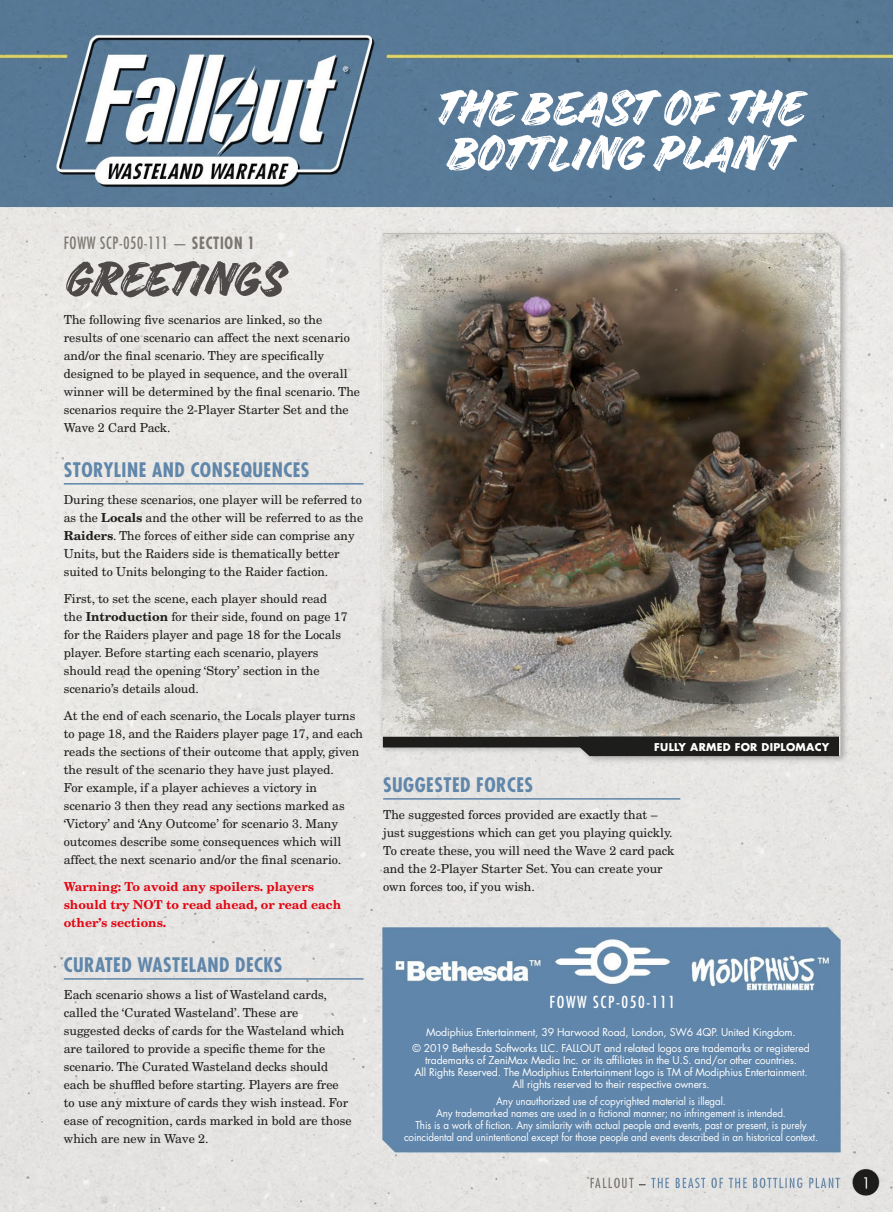
<style>
.page{position:relative;width:893px;height:1212px;background:#fff}
.page>*{position:absolute;margin:0;border:0;box-sizing:border-box;transform-origin:0 0}
.t1{font:57px/45px "Handelson Two";letter-spacing:.005em;color:#fff}
.t2{font:57px "Handelson Two";letter-spacing:-.005em;color:#4d4a49}
.t3{font:700 condensed 19.5px "Futura Std";letter-spacing:.025em;color:#6086aa}
.t4{font:condensed 16.5px "Futura Std";letter-spacing:.05em;color:#7c7772;scale:.9 1}
.t5{font:condensed 16.2px "Futura Std";letter-spacing:.1em;color:#fff}
.t6{font:12.3px/18px "New Century Schlbk LT Std";color:#1d1d1b}
.t7{font:700 12.3px/18px "New Century Schlbk LT Std";color:#e30613}
.t8{font:10.5px/12px "Futura Std";letter-spacing:-.015em;color:#fff;text-align:center}
.t9{font:10.5px/12px "Futura Std";letter-spacing:-.015em;color:#fff;text-align:center;scale:.93 1}
.t10{font:700 10.5px "Futura Std";letter-spacing:.025em;color:#fff}
.s1{font-weight:700}
</style>
<div class="page">
<img style="left:0;top:0;width:893px;height:1212px">
<hr style="left:64px;top:483px;width:300px;height:2px;background:#6086aa">
<hr style="left:64px;top:978px;width:300px;height:2px;background:#6086aa">
<div style="left:579px;top:736px;width:260px;height:20px;background:#1d1d1b"></div>
<hr style="left:383px;top:798px;width:297px;height:1px;background:#6086aa">
<h1 class="t1" style="left:432px;top:86px;width:371px">THE BEAST OF THE<br>BOTTLING PLANT</h1>
<h3 class="t4" style="left:64px;top:233px;width:214px">FOWW SCP-050-111 — <span class="s1">SECTION 1</span></h3>
<h1 class="t2" style="left:64px;top:247px;width:222px">GREETINGS</h1>
<p class="t6" style="left:64px;top:311px;width:298px">The following five scenarios are linked, so the results of one scenario can affect the next scenario and/or the final scenario. They are specifically designed to be played in sequence, and the overall winner will be determined by the final scenario. The scenarios require the 2-Player Starter Set and the Wave 2 Card Pack.</p>
<h2 class="t3" style="left:64px;top:458px;width:247px">STORYLINE AND CONSEQUENCES</h2>
<p class="t6" style="left:64px;top:491px;width:301px">During these scenarios, one player will be referred to as the <span class="s1">Locals</span> and the other will be referred to as the <span class="s1">Raiders</span>. The forces of either side can comprise any Units, but the Raiders side is thematically better suited to Units belonging to the Raider faction.</p>
<p class="t6" style="left:64px;top:590px;width:285px">First, to set the scene, each player should read the <span class="s1">Introduction</span> for their side, found on page 17 for the Raiders player and page 18 for the Locals player. Before starting each scenario, players should read the opening ‘Story’ section in the scenario’s details aloud.</p>
<p class="t6" style="left:64px;top:707px;width:301px">At the end of each scenario, the Locals player turns to page 18, and the Raiders player page 17, and each reads the sections of their outcome that apply, given the result of the scenario they have just played.<br>For example, if a player achieves a victory in scenario 3 then they read any sections marked as ‘Victory’ and ‘Any Outcome’ for scenario 3. Many outcomes describe some consequences which will affect the next scenario and/or the final scenario.</p>
<p class="t7" style="left:64px;top:878px;width:279px">Warning: To avoid any spoilers. players should try NOT to read ahead, or read each other’s sections.</p>
<h2 class="t3" style="left:64px;top:953px;width:220px">CURATED WASTELAND DECKS</h2>
<p class="t6" style="left:64px;top:986px;width:289px">Each scenario shows a list of Wasteland cards, called the ‘Curated Wasteland’. These are suggested decks of cards for the Wasteland which are tailored to provide a specific theme for the scenario. The Curated Wasteland decks should each be shuffled before starting. Players are free to use any mixture of cards they wish instead. For ease of recognition, cards marked in bold are those which are new in Wave 2.</p>
<h3 class="t5" style="left:550px;top:992px;width:127px">FOWW SCP-050-111</h3>
<p class="t10" style="left:654px;top:740px;width:177px">FULLY ARMED FOR DIPLOMACY</p>
<h2 class="t3" style="left:383px;top:773px;width:151px">SUGGESTED FORCES</h2>
<p class="t6" style="left:383px;top:806px;width:293px">The suggested forces provided are exactly that – just suggestions which can get you playing quickly.<br>To create these, you will need the Wave 2 card pack and the 2-Player Starter Set. You can create your own forces too, if you wish.</p>
<p class="t8" style="left:412px;top:1024px;width:399px;line-height:16.2px">Modiphius Entertainment, 39 Harwood Road, London, SW6 4QP. United Kingdom.<br>© 2019 Bethesda Softworks LLC. FALLOUT and related logos are trademarks or registered</p>
<p class="t8" style="left:414px;top:1055px;width:395px">trademarks of ZeniMax Media Inc. or its affiliates in the U.S. and/or other countries.<br>All Rights Reserved. The Modiphius Entertainment logo is TM of Modiphius Entertainment.<br>All rights reserved to their respective owners.</p>
<p class="t9" style="left:404px;top:1095px;width:447px">Any unauthorized use of copyrighted material is illegal.<br>Any trademarked names are used in a fictional manner; no infringement is intended.<br>This is a work of fiction. Any similarity with actual people and events, past or present, is purely coincidental and unintentional except for those people and events described in an historical context.</p>
</div>
